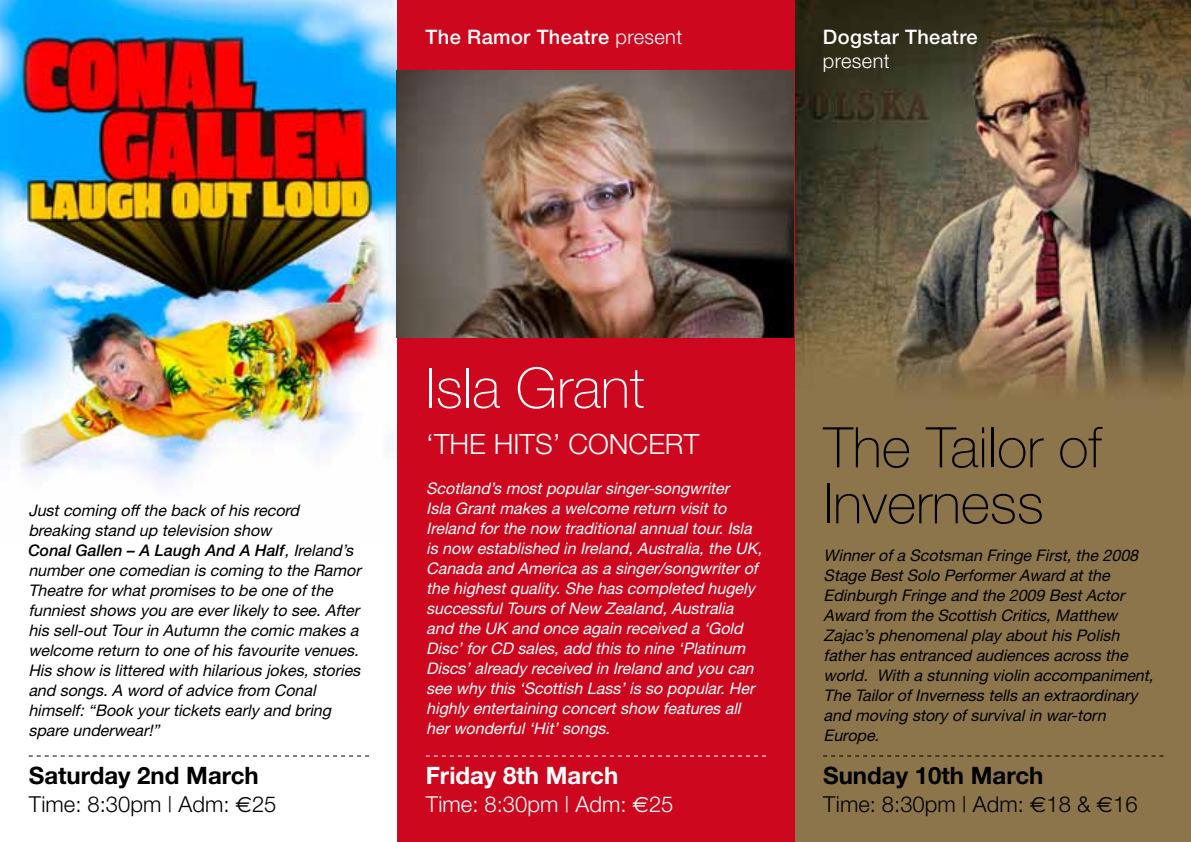
<style>
.page{position:relative;width:1191px;height:842px;background:#fff}
.page>*{position:absolute;margin:0;border:0;box-sizing:border-box;transform-origin:0 0}
.t1{font:100 56px/56px "Helvetica Neue";color:#000}
.t2{font:100 56px "Helvetica Neue";color:#fff}
.t3{font:300 28px "Helvetica Neue";color:#fff}
.t4{font:700 24px "Helvetica Neue";color:#000}
.t5{font:700 24px "Helvetica Neue";color:#fff}
.t6{font:300 22px "Helvetica Neue";color:#000}
.t7{font:300 22px "Helvetica Neue";color:#fff}
.t8{font:500 20px "Helvetica Neue";letter-spacing:.02em;color:#fff}
.t9{font:300 20px "Helvetica Neue";letter-spacing:.02em;color:#fff}
.t10{font:italic 16px/20px "Helvetica Neue East A";color:#000}
.t11{font:italic 16px/20px "Helvetica Neue East A";color:#fff}
.t12{font:italic 500 16px "Helvetica Neue";color:#000}
.s1{font-weight:300}
.s2{font-family:"Helvetica Neue East A";font-weight:400}
.s3{font-family:"Euro Sans";font-weight:400}
</style>
<div class="page">
<img style="left:794px;top:0;width:397px;height:842px">
<img style="left:0;top:0;width:396px;height:486px">
<svg style="left:29px;top:755px;width:340px;height:1px"></svg>
<svg style="left:823px;top:755px;width:340px;height:1px"></svg>
<div style="left:397px;top:0;width:397px;height:842px;background:#cd071e"></div>
<svg style="left:426px;top:755px;width:340px;height:1px"></svg>
<img style="left:397px;top:71px;width:397px;height:266px">
<p class="t8" style="left:425px;top:25px;width:258px">The Ramor Theatre <span class="s1">present</span></p>
<p class="t8" style="left:823px;top:25px;width:156px">Dogstar Theatre</p>
<p class="t9" style="left:823px;top:49px;width:68px">present</p>
<p class="t10" style="left:28px;top:500px;width:272px">Just coming off the back of his record breaking stand up television show</p>
<p class="t12" style="left:28px;top:540px;width:326px">Conal Gallen – A Laugh And A Half<span class="s2">, Ireland’s</span></p>
<p class="t10" style="left:28px;top:560px;width:334px">number one comedian is coming to the Ramor Theatre for what promises to be one of the funniest shows you are ever likely to see. After his sell-out Tour in Autumn the comic makes a welcome return to one of his favourite venues.<br>His show is littered with hilarious jokes, stories and songs. A word of advice from Conal himself: “Book your tickets early and bring spare underwear!”</p>
<h3 class="t4" style="left:29px;top:761px;width:231px">Saturday 2nd March</h3>
<h3 class="t6" style="left:29px;top:791px;width:249px">Time: 8:30pm | Adm: <span class="s3">M</span>25</h3>
<h1 class="t2" style="left:426px;top:356px;width:220px">Isla Grant</h1>
<h2 class="t3" style="left:426px;top:427px;width:182px">‘The Hits ’ Concert</h2>
<p class="t11" style="left:426px;top:479px;width:337px">Scotland’s most popular singer-songwriter<br>Isla Grant makes a welcome return visit to Ireland for the now traditional annual tour. Isla is now established in Ireland, Australia, the UK, Canada and America as a singer/songwriter of the highest quality. She has completed hugely successful Tours of New Zealand, Australia and the UK and once again received a ‘Gold Disc’ for CD sales, add this to nine ‘Platinum Discs’ already received in Ireland and you can see why this ‘Scottish Lass’ is so popular. Her highly entertaining concert show features all her wonderful ‘Hit’ songs.</p>
<h3 class="t5" style="left:426px;top:761px;width:194px">Friday 8th March</h3>
<h3 class="t7" style="left:426px;top:791px;width:249px">Time: 8:30pm | Adm: <span class="s3">M</span>25</h3>
<h1 class="t1" style="left:823px;top:419px;width:280px">The Tailor of<br>Inverness</h1>
<p class="t10" style="left:823px;top:545px;width:331px">Winner of a Scotsman Fringe First, the 2008<br>Stage Best Solo Performer Award at the Edinburgh Fringe and the 2009 Best Actor Award from the Scottish Critics, Matthew Zajac’s phenomenal play about his Polish father has entranced audiences across the world. With a stunning violin accompaniment, The Tailor of Inverness tells an extraordinary and moving story of survival in war-torn Europe.</p>
<h3 class="t4" style="left:823px;top:761px;width:222px">Sunday 10th March</h3>
<h3 class="t6" style="left:823px;top:791px;width:316px">Time: 8:30pm | Adm: <span class="s3">M</span>18 &amp; <span class="s3">M</span>16</h3>
</div>
